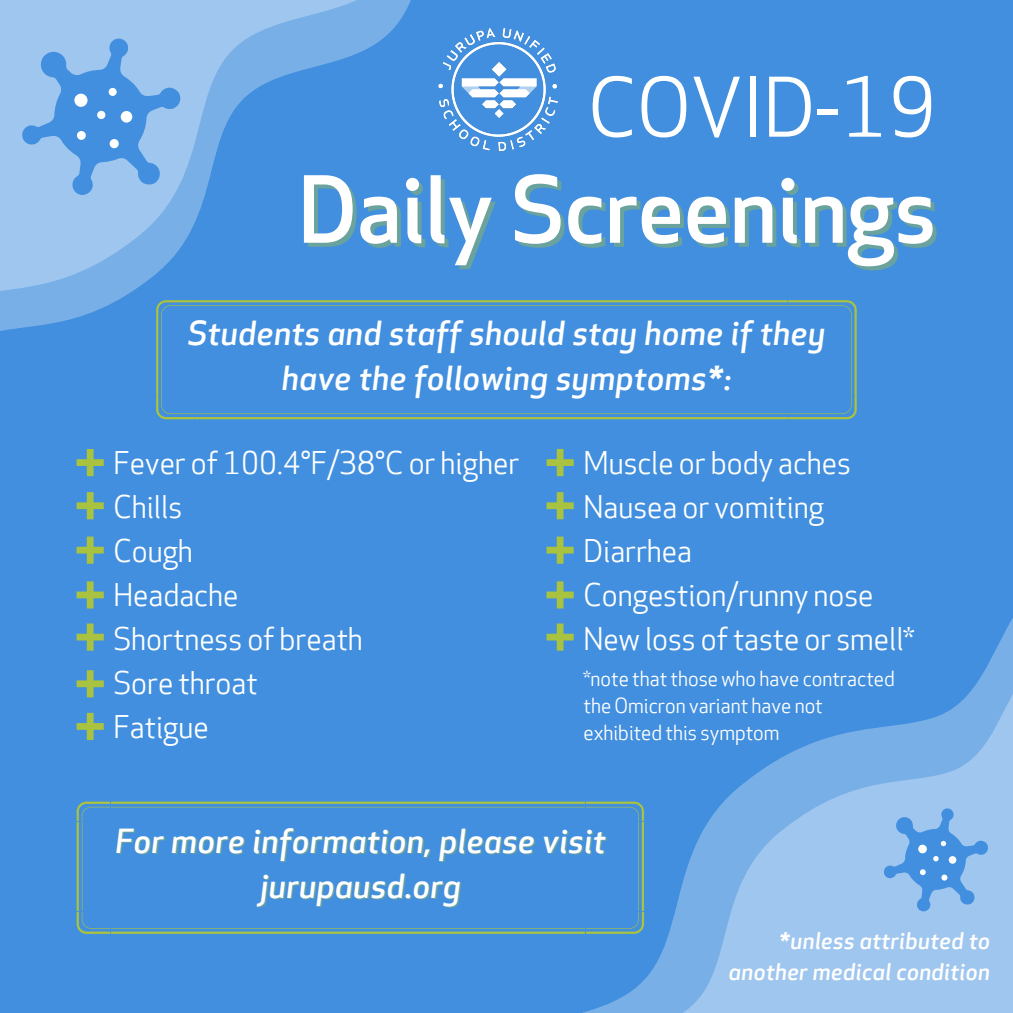
<style>
.page{position:relative;width:1013px;height:1013px;background:#fff}
.page>*{position:absolute;margin:0;border:0;box-sizing:border-box;transform-origin:0 0}
.t1{font:500 90px "Apex New";color:#fff}
.t2{font:80px "Apex New";color:#fff}
.t3{font:italic 500 32.5px/45px "Apex New";letter-spacing:.02em;color:#fff;text-align:center}
.t4{font:30px "Apex New";color:#fff}
.t5{font:italic 500 22.5px/31px "Apex New";letter-spacing:.02em;color:#fff;text-align:right}
.t6{font:20px "Apex New";color:#fff}
</style>
<div class="page">
<div style="left:0;top:0;width:1012px;height:1012px;background:#418fde"></div>
<svg style="left:77px;top:801px;width:364px;height:132px"></svg>
<svg style="left:519px;top:642px;width:493px;height:370px"></svg>
<svg style="left:422px;top:300px;width:434px;height:119px"></svg>
<svg style="left:0;top:0;width:421px;height:466px"></svg>
<svg style="left:20px;top:38px;width:162px;height:157px"></svg>
<div style="left:74px;top:94px;width:14px;height:13px;background:#fff;border-radius:50%"></div>
<div style="left:121px;top:111px;width:11px;height:12px;background:#fff;border-radius:50%"></div>
<div style="left:110px;top:139px;width:9px;height:9px;background:#fff;border-radius:50%"></div>
<div style="left:97px;top:111px;width:8px;height:8px;background:#fff;border-radius:50%"></div>
<div style="left:77px;top:131px;width:9px;height:9px;background:#fff;border-radius:50%"></div>
<div style="left:109px;top:88px;width:8px;height:8px;background:#fff;border-radius:50%"></div>
<svg style="left:882px;top:808px;width:107px;height:103px"></svg>
<img style="left:419px;top:3px;width:139px;height:164px">
<svg style="left:77px;top:449px;width:27px;height:27px"></svg>
<svg style="left:77px;top:492px;width:27px;height:27px"></svg>
<svg style="left:77px;top:536px;width:27px;height:27px"></svg>
<svg style="left:77px;top:581px;width:27px;height:27px"></svg>
<svg style="left:77px;top:623px;width:27px;height:27px"></svg>
<svg style="left:77px;top:670px;width:27px;height:27px"></svg>
<svg style="left:77px;top:713px;width:27px;height:27px"></svg>
<svg style="left:546px;top:449px;width:27px;height:27px"></svg>
<svg style="left:546px;top:492px;width:27px;height:27px"></svg>
<svg style="left:546px;top:536px;width:27px;height:27px"></svg>
<svg style="left:546px;top:581px;width:27px;height:27px"></svg>
<svg style="left:546px;top:623px;width:27px;height:27px"></svg>
<p class="t2" style="left:588px;top:77px;width:350px">COVID-19</p>
<p class="t1" style="left:298px;top:175px;width:639px">Daily Screenings</p>
<p class="t3" style="left:188px;top:314px;width:638px">Students and staff should stay home if they</p>
<p class="t3" style="left:282px;top:359px;width:451px">have the following symptoms*:</p>
<p class="t4" style="left:113px;top:451px;width:407px">Fever of 100.4°F/38°C or higher</p>
<p class="t4" style="left:113px;top:495px;width:70px">Chills</p>
<p class="t4" style="left:113px;top:539px;width:81px">Cough</p>
<p class="t4" style="left:113px;top:583px;width:126px">Headache</p>
<p class="t4" style="left:113px;top:627px;width:251px">Shortness of breath</p>
<p class="t4" style="left:113px;top:671px;width:146px">Sore throat</p>
<p class="t4" style="left:113px;top:715px;width:97px">Fatigue</p>
<p class="t4" style="left:583px;top:451px;width:269px">Muscle or body aches</p>
<p class="t4" style="left:583px;top:495px;width:242px">Nausea or vomiting</p>
<p class="t4" style="left:583px;top:539px;width:110px">Diarrhea</p>
<p class="t4" style="left:583px;top:583px;width:291px">Congestion/runny nose</p>
<p class="t4" style="left:583px;top:627px;width:332px">New loss of taste or smell*</p>
<p class="t6" style="left:583px;top:670px;width:313px">*note that those who have contracted</p>
<p class="t6" style="left:583px;top:698px;width:241px">the Omicron variant have not</p>
<p class="t6" style="left:583px;top:725px;width:197px">exhibited this symptom</p>
<p class="t3" style="left:115px;top:821px;width:491px">For more information, please visit jurupausd.org</p>
<p class="t5" style="left:729px;top:927px;width:262px">*unless attributed to another medical condition</p>
</div>
